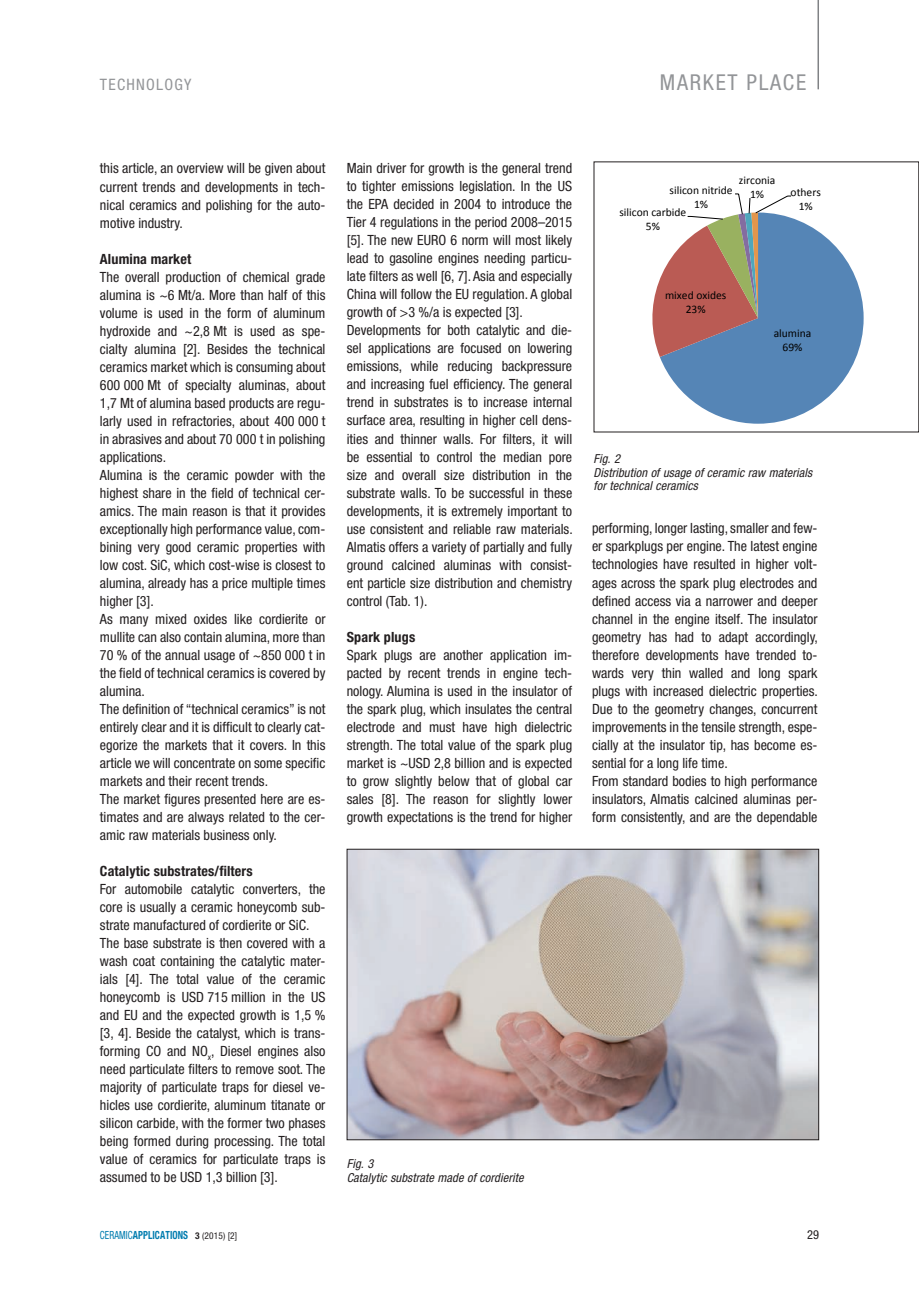
<style>
.page{position:relative;width:919px;height:1289px;background:#fff}
.page>*{position:absolute;margin:0;border:0;box-sizing:border-box;transform-origin:0 0}
.t1{font:condensed 21.9px "Helvetica Neue";color:#939598}
.t2{font:condensed 15.75px "Helvetica Neue";letter-spacing:.08em;color:#939598}
.t3{font:condensed 14.1px/18px "Helvetica Neue";color:#231f20}
.t4{font:700 condensed 14.1px "Helvetica Neue";letter-spacing:.01em;color:#231f20}
.t5{font:italic condensed 12.3px/13.5px "Helvetica Neue";letter-spacing:.01em;color:#231f20}
.t6{font:condensed 12.3px "Helvetica Neue";color:#231f20}
.t7{font:11.55px/13.8px "Calibri";color:#000;text-align:center}
.t8{font:700 condensed 11.25px "Helvetica Neue";letter-spacing:.01em;color:#007caf;scale:.83 1}
.s1{font-weight:400}
.s2{font-size:9.3px;color:#231f20}
.s3{font-weight:400;font-size:9.3px;color:#231f20}
</style>
<div class="page">
<hr style="left:817px;top:0;width:2px;height:89px;background:#808285">
<img style="left:349px;top:851px;width:467px;height:286px">
<div style="left:347px;top:849px;width:471px;height:290px;border:1px solid #231f20"></div>
<svg style="left:652px;top:193px;width:211px;height:230px"></svg>
<p class="t2" style="left:100px;top:75px;width:93px">TECHNOLOGY</p>
<h1 class="t1" style="left:660px;top:69px;width:15px">MAR</h1>
<h1 class="t1" style="left:703px;top:69px;width:81px">KET PLACE</h1>
<p class="t3" style="left:100px;top:159px;width:227px;text-align:justify">this article, an overview will be given about current trends and developments in tech&shy;nical ceramics and polishing for the auto&shy;motive industry.</p>
<p class="t4" style="left:100px;top:250px;width:93px">Alumina market</p>
<p class="t3" style="left:100px;top:267px;width:227px">The overall production of chemical grade alumina is ~6 Mt/a. More than half of this volume is used in the form of aluminum hydroxide and ~2,8 Mt is used as spe&shy;cialty alumina [2]. Besides the technical ceramics market which is consuming about 600 000 Mt of specialty aluminas, about 1,7 Mt of alumina based products are regu&shy;larly used in refractories, about 400 000 t in abrasives and about 70 000 t in polishing applications.<br>Alumina is the ceramic powder with the highest share in the field of technical cer&shy;amics. The main reason is that it provides exceptionally high performance value, com&shy;bining very good ceramic properties with low cost. SiC, which cost-wise is closest to alumina, already has a price multiple times higher [3].<br>As many mixed oxides like cordierite or mullite can also contain alumina, more than 70 % of the annual usage of ~850 000 t in the field of technical ceramics is covered by alumina.<br>The definition of “technical ceramics” is not entirely clear and it is difficult to clearly cat&shy;egorize the markets that it covers. In this article we will concentrate on some specific markets and their recent trends.<br>The market figures presented here are es&shy;timates and are always related to the cer&shy;amic raw materials business only.</p>
<p class="t4" style="left:100px;top:862px;width:154px">Catalytic substrates/filters</p>
<p class="t3" style="left:100px;top:880px;width:227px">For automobile catalytic converters, the core is usually a ceramic honeycomb sub&shy;strate manufactured of cordierite or SiC.<br>The base substrate is then covered with a wash coat containing the catalytic mater&shy;ials [4]. The total value of the ceramic honeycomb is USD 715 million in the US and EU and the expected growth is 1,5 % [3, 4]. Beside the catalyst, which is trans&shy;forming CO and NO<sub>x</sub>, Diesel engines also need particulate filters to remove soot. The majority of particulate traps for diesel ve&shy;hicles use cordierite, aluminum titanate or silicon carbide, with the former two phases being formed during processing. The total value of ceramics for particulate traps is assumed to be USD 1,3 billion [3].</p>
<p class="t3" style="left:347px;top:159px;width:227px">Main driver for growth is the general trend to tighter emissions legislation. In the US the EPA decided in 2004 to introduce the Tier 4 regulations in the period 2008–2015 [5]. The new EURO 6 norm will most likely lead to gasoline engines needing particu&shy;late filters as well [6, 7]. Asia and especially China will follow the EU regulation. A global growth of &gt;3 %/a is expected [3].<br>Developments for both catalytic and die&shy;sel applications are focused on lowering emissions, while reducing backpressure and increasing fuel efficiency. The general trend in substrates is to increase internal surface area, resulting in higher cell dens&shy;ities and thinner walls. For filters, it will be essential to control the median pore size and overall size distribution in the substrate walls. To be successful in these developments, it is extremely important to use consistent and reliable raw materials.<br>Almatis offers a variety of partially and fully ground calcined aluminas with consist&shy;ent particle size distribution and chemistry control (Tab. 1).</p>
<p class="t4" style="left:347px;top:628px;width:70px">Spark plugs</p>
<p class="t3" style="left:347px;top:645px;width:227px;text-align:justify">Spark plugs are another application im&shy;pacted by recent trends in engine tech&shy;nology. Alumina is used in the insulator of the spark plug, which insulates the central electrode and must have high dielectric strength. The total value of the spark plug market is ~USD 2,8 billion and is expected to grow slightly below that of global car sales [8]. The reason for slightly lower growth expectations is the trend for higher</p>
<p class="t7" style="left:669px;top:183px;width:65px">silicon nitride<br>1%</p>
<p class="t7" style="left:738px;top:174px;width:38px">zirconia<br>1%</p>
<p class="t7" style="left:619px;top:206px;width:68px">silicon carbide<br>5%</p>
<p class="t7" style="left:790px;top:185px;width:32px">others<br>1%</p>
<p class="t7" style="left:665px;top:289px;width:63px">mixed oxides<br>23%</p>
<p class="t7" style="left:773px;top:326px;width:39px">alumina<br>69%</p>
<p class="t5" style="left:593px;top:452px;width:220px">Fig. 2<br>Distribution of usage of ceramic raw materials for technical ceramics</p>
<p class="t3" style="left:592px;top:519px;width:227px">performing, longer lasting, smaller and few&shy;er sparkplugs per engine. The latest engine technologies have resulted in higher volt&shy;ages across the spark plug electrodes and defined access via a narrower and deeper channel in the engine itself. The insulator geometry has had to adapt accordingly, therefore developments have trended to&shy;wards very thin walled and long spark plugs with increased dielectric properties.<br>Due to the geometry changes, concurrent improvements in the tensile strength, espe&shy;cially at the insulator tip, has become es&shy;sential for a long life time.<br>From standard bodies to high performance insulators, Almatis calcined aluminas per&shy;form consistently, and are the dependable</p>
<p class="t5" style="left:347px;top:1156px;width:178px">Fig. 3<br>Catalytic substrate made of cordierite</p>
<p class="t8" style="left:100px;top:1228px;width:167px"><span class="s1">ceramic</span>applications <span class="s2">3</span> <span class="s3">(2015) [2]</span></p>
<p class="t6" style="left:807px;top:1227px;width:14px">29</p>
</div>
